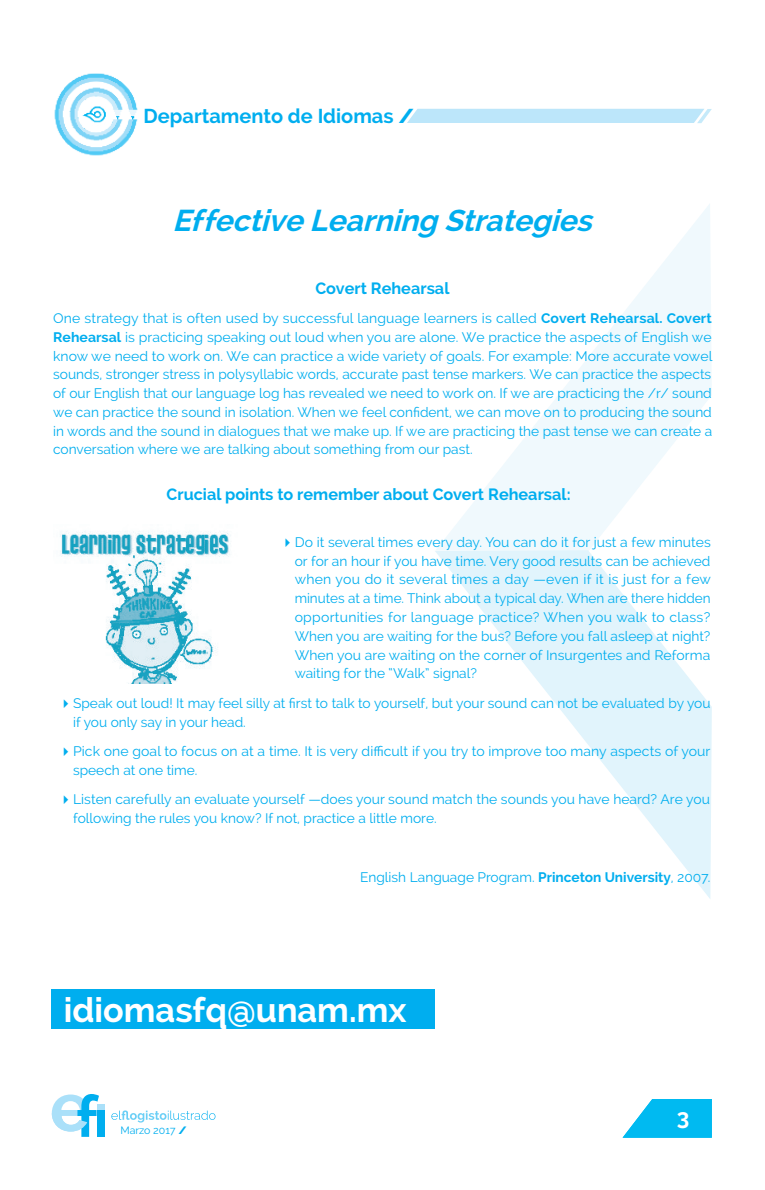
<style>
.page{position:relative;width:765px;height:1190px;background:#fff}
.page>*{position:absolute;margin:0;border:0;box-sizing:border-box;transform-origin:0 0}
.t1{font:700 34.12px "Raleway";color:#fff}
.t2{font:italic 700 30px "Raleway";color:#00aeef}
.t3{font:700 22.5px "Raleway";color:#fff}
.t4{font:700 20px "Raleway";color:#00aeef}
.t5{font:700 16.25px "Raleway";color:#00aeef}
.t6{font:13.75px/18.8px "Raleway";color:#00aeef}
.t7{font:10.62px "Raleway";color:#00aeef}
.s1{font-weight:800}
.s2{font-weight:700}
</style>
<div class="page">
<svg style="left:111px;top:1110px;width:104px;height:12px"></svg>
<svg style="left:52px;top:1094px;width:53px;height:42px"></svg>
<svg style="left:436px;top:204px;width:276px;height:346px"></svg>
<svg style="left:435px;top:550px;width:277px;height:349px"></svg>
<svg style="left:623px;top:1099px;width:89px;height:38px"></svg>
<img style="left:54px;top:73px;width:84px;height:83px">
<img style="left:83px;top:103px;width:22px;height:22px">
<div style="left:407px;top:109px;width:305px;height:14px;background:#bce6fa"></div>
<div style="left:52px;top:988px;width:383px;height:40px;background:#00aeef"></div>
<img style="left:60px;top:531px;width:171px;height:152px">
<h3 class="t4" style="left:143px;top:105px;width:272px">Departamento de Idiomas <span class="s1">/</span></h3>
<h2 class="t2" style="left:172px;top:203px;width:430px">Effective Learning Strategies</h2>
<p class="t5" style="left:315px;top:278px;width:136px">Covert Rehearsal</p>
<p class="t6" style="left:53px;top:308px;width:661px;text-align:justify">One strategy that is often used by successful language learners is called <span class="s2">Covert Rehearsal. Covert Rehearsal</span> is practicing speaking out loud when you are alone. We practice the aspects of English we know we need to work on. We can practice a wide variety of goals. For example: More accurate vowel sounds, stronger stress in polysyllabic words, accurate past tense markers. We can practice the aspects of our English that our language log has revealed we need to work on. If we are practicing the /r/ sound we can practice the sound in isolation. When we feel confident, we can move on to producing the sound in words and the sound in dialogues that we make up. If we are practicing the past tense we can create a conversation where we are talking about something from our past.</p>
<p class="t5" style="left:167px;top:484px;width:406px">Crucial points to remember about Covert Rehearsal:</p>
<p class="t6" style="left:295px;top:532px;width:418px;text-align:justify">Do it several times every day. You can do it for just a few minutes or for an hour if you have time. Very good results can be achieved when you do it several times a day —even if it is just for a few minutes at a time. Think about a typical day. When are there hidden opportunities for language practice? When you walk to class?<br>When you are waiting for the bus? Before you fall asleep at night?<br>When you are waiting on the corner of Insurgentes and Reforma waiting for the “Walk” signal?</p>
<p class="t6" style="left:73px;top:693px;width:639px">Speak out loud! It may feel silly at first to talk to yourself, but your sound can not be evaluated by you if you only say in your head.</p>
<p class="t6" style="left:73px;top:741px;width:639px">Pick one goal to focus on at a time. It is very difficult if you try to improve too many aspects of your speech at one time.</p>
<p class="t6" style="left:73px;top:789px;width:638px">Listen carefully an evaluate yourself —does your sound match the sounds you have heard? Are you following the rules you know? If not, practice a little more.</p>
<p class="t6" style="left:360px;top:867px;width:352px">English Language Program. <span class="s2">Princeton University</span>, 2007.</p>
<h1 class="t1" style="left:64px;top:990px;width:344px">idiomasfq@unam.mx</h1>
<p class="t7" style="left:120px;top:1123px;width:68px">Marzo 2017 <span class="s1">/</span></p>
<h3 class="t3" style="left:677px;top:1104px;width:14px">3</h3>
</div>
